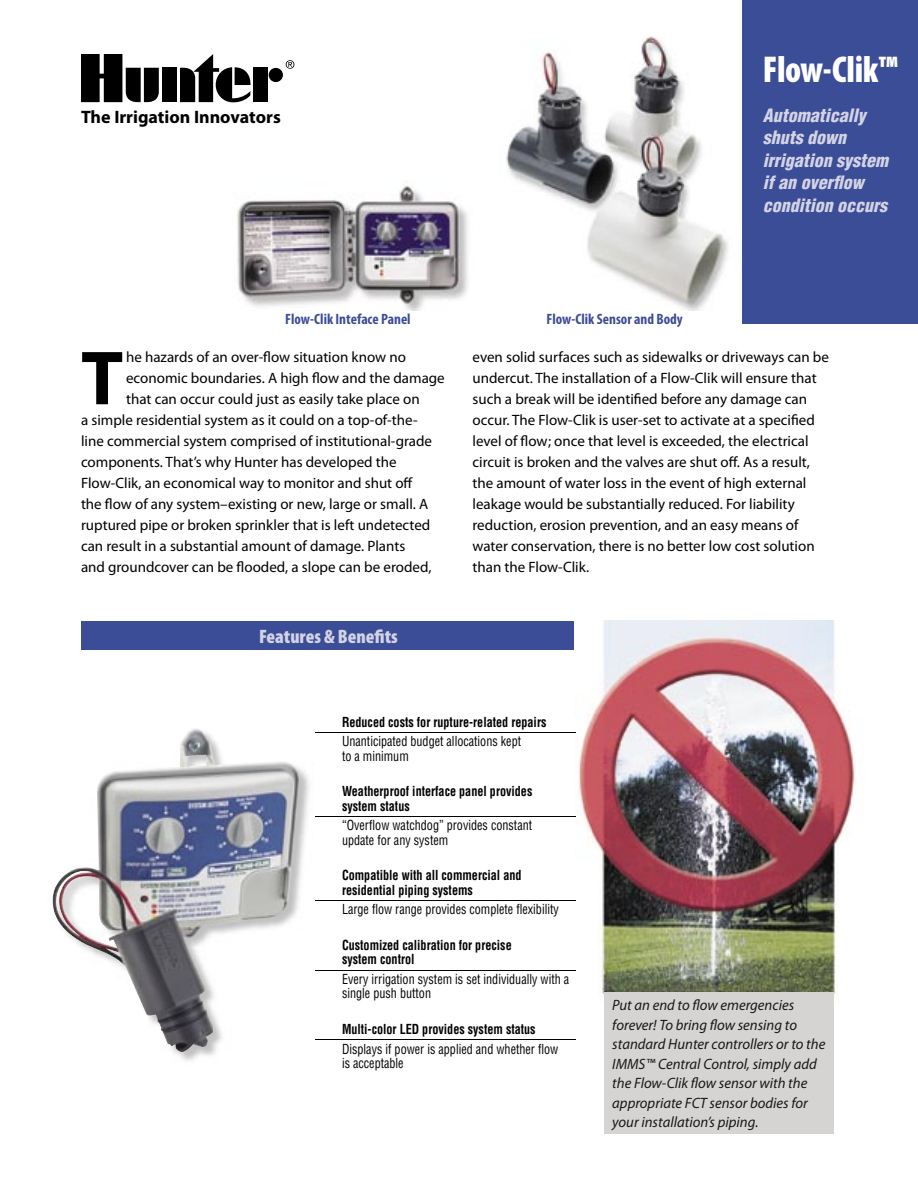
<style>
.page{position:relative;width:918px;height:1188px;background:#fff}
.page>*{position:absolute;margin:0;border:0;box-sizing:border-box;transform-origin:0 0}
.t1{font:700 77.25px "Myriad Pro";color:#000}
.t2{font:900 condensed 37.5px "Myriad Pro";letter-spacing:-.01em;color:#fff;scale:.95 1}
.t3{font:900 condensed 19.5px "Myriad Pro";color:#d3d3e5}
.t4{font:italic 900 condensed 18px/22.5px "Helvetica LT Std";color:#d3d3e5}
.t5{font:700 18px "Myriad Pro";color:#000}
.t6{font:15px/21px "Myriad Pro";color:#000}
.t7{font:italic 15px/19.5px "Myriad Pro";color:#181819}
.t8{font:700 condensed 15px "Myriad Pro";color:#3c4d97}
.t9{font:condensed 13.5px/14.2px "Helvetica LT Std";color:#000;scale:.9 1}
.t10{font:700 condensed 13.5px/14.2px "Helvetica LT Std";color:#000;scale:.9 1}
</style>
<div class="page">
<div style="left:81px;top:621px;width:495px;height:29px;background:#3c4d97"></div>
<img style="left:575px;top:620px;width:280px;height:388px">
<div style="left:604px;top:992px;width:229px;height:142px;background:#d6d4d2"></div>
<img style="left:173px;top:769px;width:137px;height:292px">
<img style="left:52px;top:728px;width:248px;height:324px">
<img style="left:210px;top:36px;width:518px;height:274px">
<div style="left:742px;top:0;width:176px;height:324px;background:#3c4d97"></div>
<svg style="left:286px;top:60px;width:8px;height:9px"></svg>
<div style="left:162px;top:68px;width:15px;height:34px;background:#000"></div>
<div style="left:269px;top:68px;width:14px;height:14px;background:#000;border-radius:50%"></div>
<div style="left:253px;top:68px;width:14px;height:34px;background:#000"></div>
<svg style="left:180px;top:54px;width:71px;height:48px"></svg>
<svg style="left:81px;top:54px;width:78px;height:48px"></svg>
<hr style="left:315px;top:732px;width:261px;height:1px;background:#000">
<hr style="left:315px;top:816px;width:261px;height:1px;background:#000">
<hr style="left:315px;top:900px;width:261px;height:1px;background:#000">
<hr style="left:315px;top:970px;width:261px;height:1px;background:#000">
<hr style="left:315px;top:1040px;width:261px;height:1px;background:#000">
<p class="t5" style="left:81px;top:107px;width:201px">The Irrigation Innovators</p>
<h2 class="t2" style="left:763px;top:49px;width:144px">Flow-Clik™</h2>
<p class="t4" style="left:763px;top:104px;width:127px">Automatically shuts down irrigation system if an overflow condition occurs</p>
<p class="t8" style="left:285px;top:310px;width:127px">Flow-Clik Inteface Panel</p>
<h1 class="t1" style="left:81px;top:335px;width:44px">T</h1>
<p class="t6" style="left:126px;top:347px;width:282px">he hazards of an over-flow situation know no</p>
<p class="t6" style="left:126px;top:368px;width:320px">economic boundaries. A high flow and the damage</p>
<p class="t6" style="left:126px;top:389px;width:295px">that can occur could just as easily take place on</p>
<p class="t6" style="left:81px;top:410px;width:338px">a simple residential system as it could on a top-of-the-</p>
<p class="t6" style="left:81px;top:431px;width:353px">line commercial system comprised of institutional-grade</p>
<p class="t6" style="left:81px;top:452px;width:317px">components. That’s why Hunter has developed the</p>
<p class="t6" style="left:81px;top:473px;width:333px">Flow-Clik, an economical way to monitor and shut off</p>
<p class="t6" style="left:81px;top:494px;width:349px">the flow of any system–existing or new, large or small. A</p>
<p class="t6" style="left:81px;top:515px;width:351px">ruptured pipe or broken sprinkler that is left undetected</p>
<p class="t6" style="left:81px;top:536px;width:326px">can result in a substantial amount of damage. Plants</p>
<p class="t6" style="left:81px;top:557px;width:352px">and groundcover can be flooded, a slope can be eroded,</p>
<h3 class="t3" style="left:259px;top:625px;width:140px">Features &amp; Benefits</h3>
<p class="t8" style="left:547px;top:310px;width:138px">Flow-Clik Sensor and Body</p>
<p class="t6" style="left:472px;top:347px;width:358px">even solid surfaces such as sidewalks or driveways can be undercut. The installation of a Flow-Clik will ensure that such a break will be identified before any damage can occur. The Flow-Clik is user-set to activate at a specified level of flow; once that level is exceeded, the electrical circuit is broken and the valves are shut off. As a result, the amount of water loss in the event of high external leakage would be substantially reduced. For liability reduction, erosion prevention, and an easy means of water conservation, there is no better low cost solution than the Flow-Clik.</p>
<p class="t10" style="left:342px;top:715px;width:229px">Reduced costs for rupture-related repairs</p>
<p class="t9" style="left:342px;top:734px;width:201px">Unanticipated budget allocations kept to a minimum</p>
<p class="t10" style="left:342px;top:784px;width:213px">Weatherproof interface panel provides system status</p>
<p class="t9" style="left:342px;top:818px;width:213px">“Overflow watchdog” provides constant update for any system</p>
<p class="t10" style="left:342px;top:868px;width:201px">Compatible with all commercial and residential piping systems</p>
<p class="t9" style="left:342px;top:902px;width:243px">Large flow range provides complete flexibility</p>
<p class="t10" style="left:342px;top:938px;width:190px">Customized calibration for precise system control</p>
<p class="t9" style="left:342px;top:972px;width:254px">Every irrigation system is set individually with a single push button</p>
<p class="t10" style="left:342px;top:1022px;width:217px">Multi-color LED provides system status</p>
<p class="t9" style="left:342px;top:1042px;width:242px">Displays if power is applied and whether flow is acceptable</p>
<p class="t7" style="left:612px;top:996px;width:215px">Put an end to flow emergencies forever! To bring flow sensing to standard Hunter controllers or to the IMMS™ Central Control, simply add the Flow-Clik flow sensor with the appropriate FCT sensor bodies for your installation’s piping.</p>
</div>
